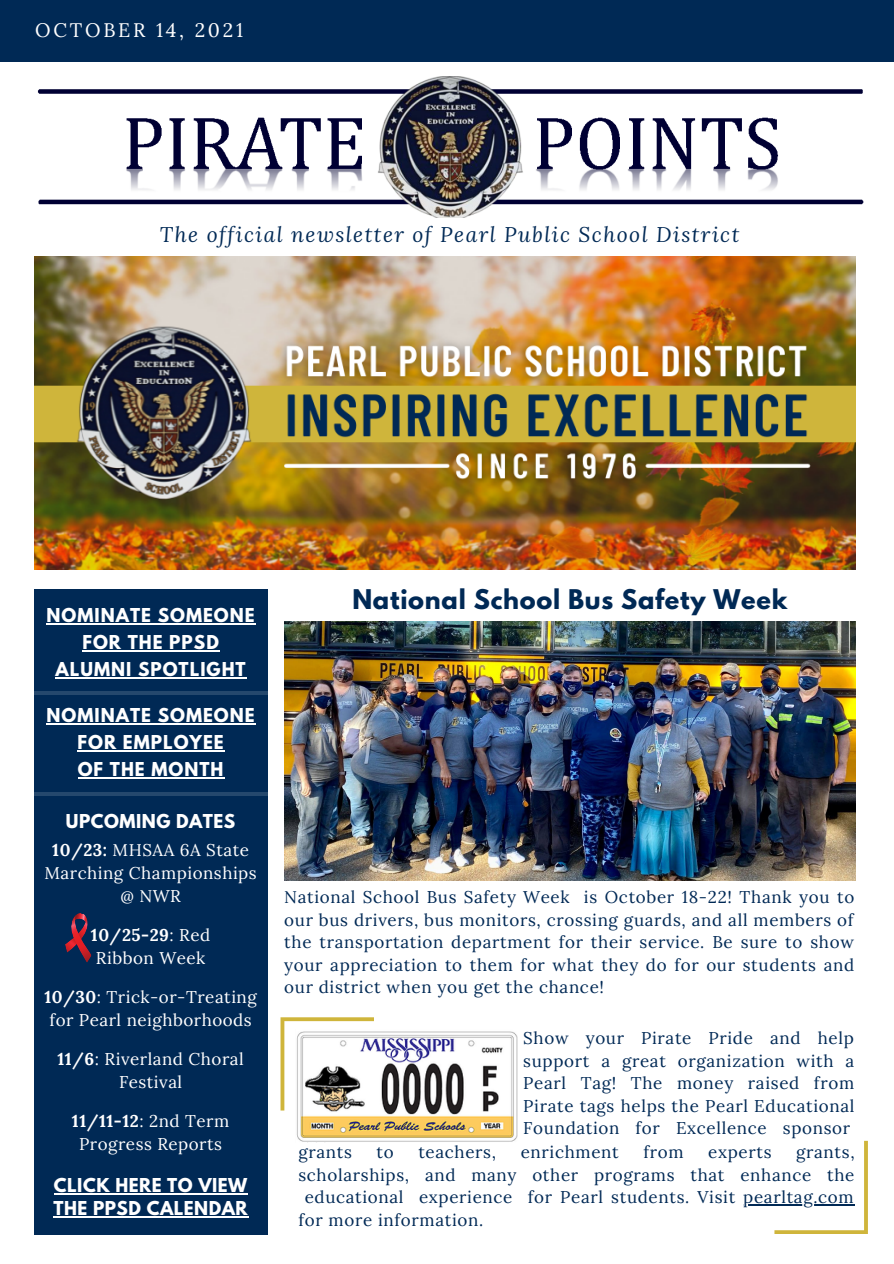
<style>
.page{position:relative;width:894px;height:1264px;background:#fff}
.page>*{position:absolute;margin:0;border:0;box-sizing:border-box;transform-origin:0 0}
.t1{font:700 24px "League Spartan";letter-spacing:.03em;color:#002955}
.t2{font:italic 21px "Lora";letter-spacing:.07em;color:#002955}
.t3{font:19.5px "Lora";letter-spacing:.14em;color:#fff}
.t4{font:16.95px/22.5px "Lora";letter-spacing:.04em;color:#002955;text-align:justify}
.t5{font:16.95px/23px "Lora";letter-spacing:.03em;color:#fff;text-align:center}
.t6{font:700 16.95px/27px "League Spartan";letter-spacing:.06em;color:#fff;text-align:center}
.t7{font:700 16.95px/23px "League Spartan";letter-spacing:.03em;color:#fff}
.t8{font:700 16.95px "Lora";color:#fff}
.s1{font-weight:700}
.s2{font-weight:400}
</style>
<div class="page">
<div style="left:34px;top:589px;width:233px;height:645px;background:#002955"></div>
<hr style="left:0;top:691px;width:281px;height:3px;background:#fff">
<img style="left:37px;top:77px;width:827px;height:140px">
<div style="left:0;top:0;width:893px;height:62px;background:#002955"></div>
<hr style="left:54px;top:1193px;width:194px;height:1px;background:#fff">
<hr style="left:64px;top:1216px;width:184px;height:1px;background:#fff">
<svg style="left:65px;top:913px;width:27px;height:50px"></svg>
<svg style="left:280px;top:1017px;width:94px;height:93px"></svg>
<svg style="left:774px;top:1140px;width:93px;height:93px"></svg>
<img style="left:34px;top:256px;width:821px;height:313px">
<hr style="left:0;top:792px;width:267px;height:3px;background:#fff">
<img style="left:284px;top:621px;width:571px;height:259px">
<hr style="left:47px;top:623px;width:208px;height:1px;background:#fff">
<hr style="left:82px;top:650px;width:138px;height:1px;background:#fff">
<hr style="left:55px;top:677px;width:192px;height:1px;background:#fff">
<hr style="left:47px;top:723px;width:208px;height:1px;background:#fff">
<hr style="left:77px;top:750px;width:148px;height:1px;background:#fff">
<hr style="left:78px;top:777px;width:146px;height:1px;background:#fff">
<img style="left:295px;top:1029px;width:222px;height:113px">
<hr style="left:743px;top:1204px;width:111px;height:1px;background:#002955">
<p class="t3" style="left:35px;top:18px;width:209px">OCTOBER 14, 2021</p>
<p class="t2" style="left:160px;top:220px;width:581px">The official newsletter of Pearl Public School District</p>
<p class="t6" style="left:47px;top:604px;width:209px">NOMINATE SOMEONE<br>FOR THE PPSD</p>
<p class="t6" style="left:55px;top:658px;width:192px">ALUMNI SPOTLIGHT</p>
<p class="t6" style="left:47px;top:704px;width:209px">NOMINATE SOMEONE<br>FOR EMPLOYEE</p>
<p class="t6" style="left:78px;top:758px;width:147px">OF THE MONTH</p>
<p class="t7" style="left:66px;top:811px;width:171px">UPCOMING DATES</p>
<p class="t5" style="left:44px;top:838px;width:214px"><span class="s1">10/23:</span> MHSAA 6A State<br>Marching Championships @ NWR</p>
<p class="t8" style="left:91px;top:923px;width:121px">10/25-29<span class="s2">: Red</span></p>
<p class="t5" style="left:96px;top:946px;width:111px">Ribbon Week</p>
<p class="t5" style="left:44px;top:985px;width:214px;text-align:left"><span class="s1">10/30</span>: Trick-or-Treating for Pearl neighborhoods</p>
<p class="t5" style="left:57px;top:1047px;width:188px"><span class="s1">11/6</span>: Riverland Choral<br>Festival</p>
<p class="t5" style="left:72px;top:1109px;width:159px"><span class="s1">11/11-12</span>: 2nd Term<br>Progress Reports</p>
<p class="t7" style="left:53px;top:1176px;width:196px">CLICK HERE TO VIEW<br>THE PPSD CALENDAR</p>
<p class="t1" style="left:352px;top:587px;width:436px">National School Bus Safety Week</p>
<p class="t4" style="left:284px;top:885px;width:571px">National School Bus Safety Week is October 18-22! Thank you to our bus drivers, bus monitors, crossing guards, and all members of the transportation department for their service. Be sure to show your appreciation to them for what they do for our students and our district when you get the chance!</p>
<p class="t4" style="left:523px;top:1026px;width:332px">Show your Pirate Pride and help support a great organization with a Pearl Tag! The money raised from Pirate tags helps the Pearl Educational Foundation for Excellence sponsor</p>
<p class="t4" style="left:298px;top:1140px;width:55px">grants</p>
<p class="t4" style="left:376px;top:1140px;width:19px">to</p>
<p class="t4" style="left:418px;top:1140px;width:79px">teachers,</p>
<p class="t4" style="left:520px;top:1140px;width:100px">enrichment</p>
<p class="t4" style="left:643px;top:1140px;width:42px">from</p>
<p class="t4" style="left:708px;top:1140px;width:65px">experts</p>
<p class="t4" style="left:795px;top:1140px;width:60px">grants,</p>
<p class="t4" style="left:298px;top:1163px;width:557px">scholarships, and many other programs that enhance the</p>
<p class="t4" style="left:304px;top:1185px;width:550px">educational experience for Pearl students. Visit pearltag.com</p>
<p class="t4" style="left:298px;top:1208px;width:186px">for more information.</p>
</div>
